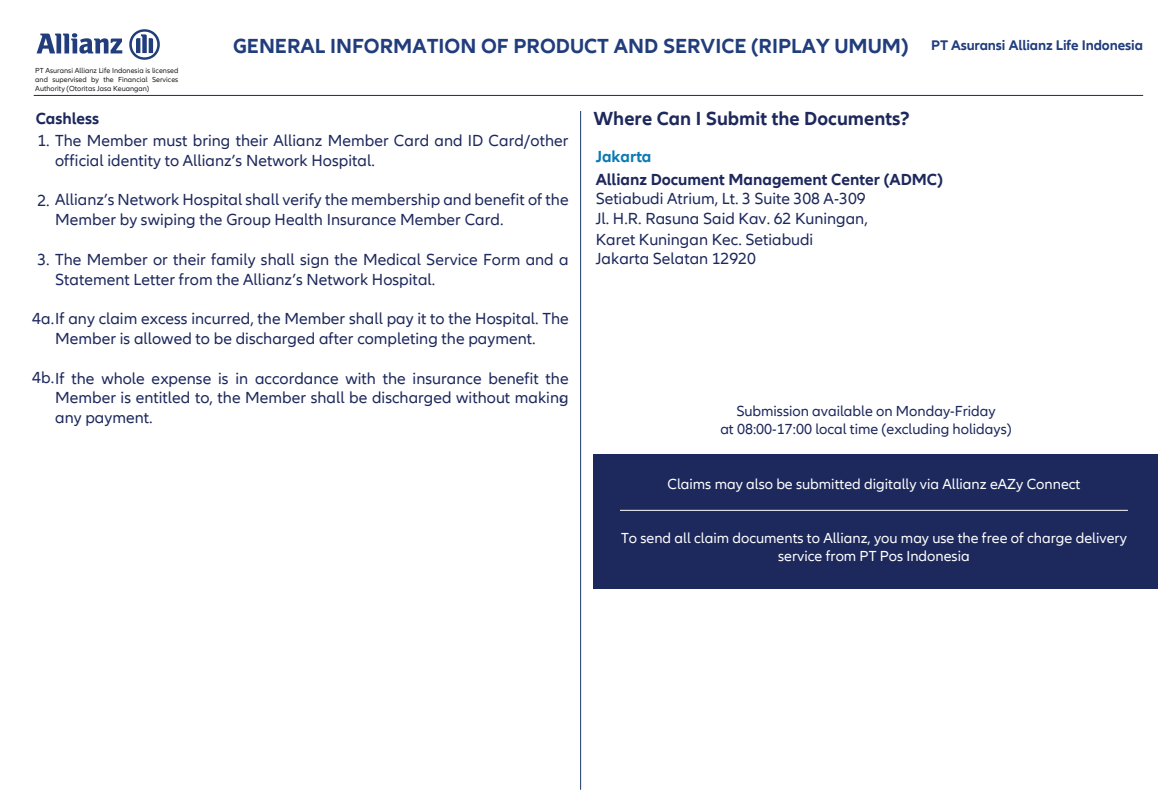
<style>
.page{position:relative;width:1170px;height:810px;background:#fff}
.page>*{position:absolute;margin:0;border:0;box-sizing:border-box;transform-origin:0 0}
.t1{font:700 21px "Allianz Neo";color:#213d7c}
.t2{font:700 19.5px "Allianz Neo";letter-spacing:.005em;color:#1d285c}
.t3{font:16.5px/19.5px "Allianz Neo";letter-spacing:.005em;color:#1d285c}
.t4{font:700 16.5px "Allianz Neo";color:#1d285c}
.t5{font:700 16.5px "Allianz Neo";color:#0b7ab4}
.t6{font:15px/18px "Allianz Neo";color:#fff;text-align:center}
.t7{font:15px/18px "Allianz Neo";color:#1d285c;text-align:center}
.t8{font:7.5px/9px "Allianz Neo";color:#201d1e;text-align:justify}
.s1{font-size:14.4px}
</style>
<div class="page">
<hr style="left:34px;top:95px;width:1109px;height:1px;background:#1d285c">
<hr style="left:580px;top:111px;width:1px;height:679px;background:#1b3763">
<div style="left:593px;top:455px;width:565px;height:134px;background:#1d285c"></div>
<hr style="left:620px;top:510px;width:508px;height:1px;background:#fff">
<svg style="left:37px;top:33px;width:85px;height:21px"></svg>
<svg style="left:129px;top:29px;width:31px;height:31px"></svg>
<p class="t8" style="left:35px;top:66px;width:145px">PT Asuransi Allianz Life Indonesia is licensed and supervised by the Financial Services Authority (Otoritas Jasa Keuangan)</p>
<p class="t4" style="left:36px;top:109px;width:65px">Cashless</p>
<p class="t1" style="left:233px;top:33px;width:911px">GENERAL INFORMATION OF PRODUCT AND SERVICE (RIPLAY UMUM) <span class="s1">PT Asuransi Allianz Life Indonesia</span></p>
<p class="t2" style="left:593px;top:107px;width:318px">Where Can I Submit the Documents?</p>
<p class="t3" style="left:37px;top:131px;width:533px">1. The Member must bring their Allianz Member Card and ID Card/other</p>
<p class="t3" style="left:55px;top:151px;width:321px">official identity to Allianz’s Network Hospital.</p>
<p class="t3" style="left:37px;top:191px;width:533px">2. Allianz’s Network Hospital shall verify the membership and benefit of the</p>
<p class="t3" style="left:55px;top:210px;width:450px">Member by swiping the Group Health Insurance Member Card.</p>
<p class="t3" style="left:37px;top:250px;width:533px">3. The Member or their family shall sign the Medical Service Form and a</p>
<p class="t3" style="left:55px;top:270px;width:382px">Statement Letter from the Allianz’s Network Hospital.</p>
<p class="t3" style="left:32px;top:309px;width:538px">4a.If any claim excess incurred, the Member shall pay it to the Hospital. The</p>
<p class="t3" style="left:55px;top:329px;width:482px">Member is allowed to be discharged after completing the payment.</p>
<p class="t3" style="left:32px;top:369px;width:538px">4b.If the whole expense is in accordance with the insurance benefit the</p>
<p class="t3" style="left:55px;top:388px;width:515px">Member is entitled to, the Member shall be discharged without making any payment.</p>
<p class="t3" style="left:560px;top:385px;width:5px">,</p>
<p class="t5" style="left:596px;top:147px;width:57px">Jakarta</p>
<p class="t4" style="left:596px;top:170px;width:349px">Allianz Document Management Center (ADMC)</p>
<p class="t3" style="left:596px;top:189px;width:274px">Setiabudi Atrium, Lt. 3 Suite 308 A-309<br>Jl. H.R. Rasuna Said Kav. 62 Kuningan,</p>
<p class="t3" style="left:596px;top:230px;width:219px">Karet Kuningan Kec. Setiabudi<br>Jakarta Selatan 12920</p>
<p class="t7" style="left:720px;top:402px;width:293px">Submission available on Monday-Friday<br>at 08:00-17:00 local time (excluding holidays)</p>
<p class="t6" style="left:668px;top:476px;width:414px">Claims may also be submitted digitally via Allianz eAZy Connect</p>
<p class="t6" style="left:621px;top:530px;width:507px">To send all claim documents to Allianz, you may use the free of charge delivery service from PT Pos Indonesia</p>
</div>
